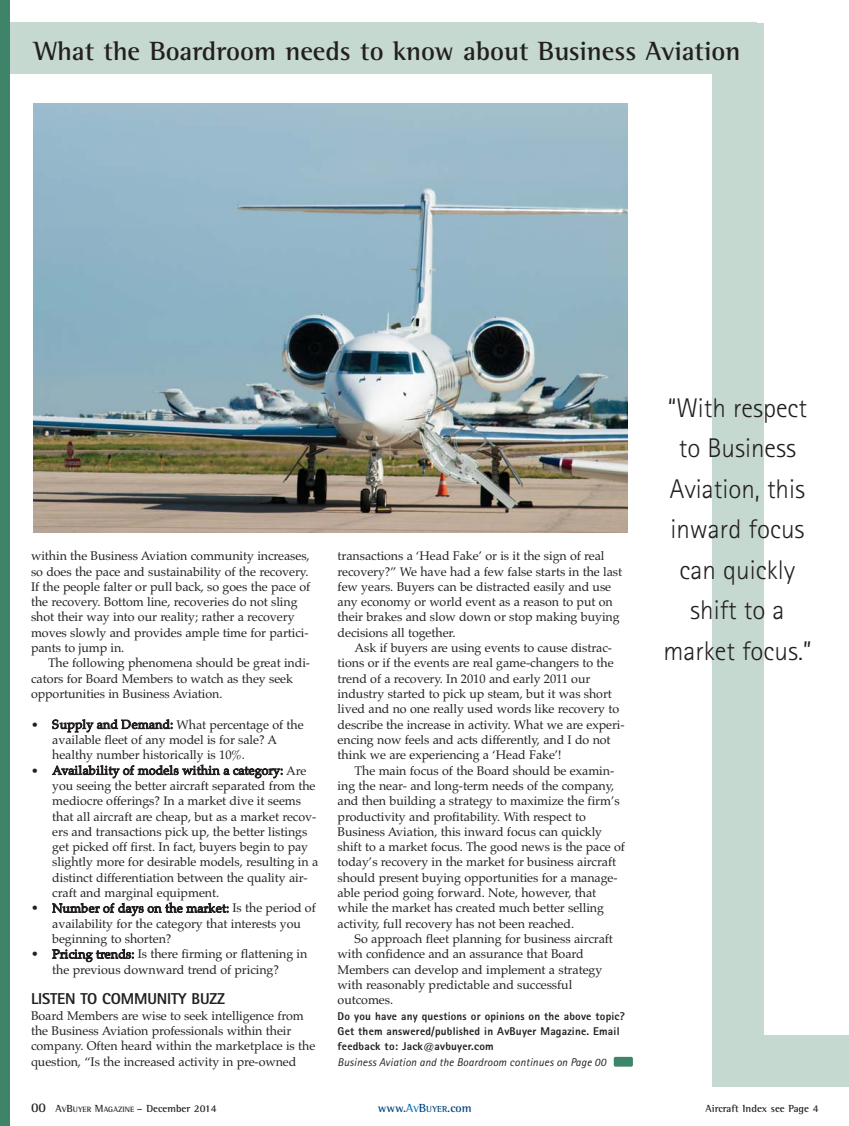
<style>
.page{position:relative;width:849px;height:1126px;background:#fff}
.page>*{position:absolute;margin:0;border:0;box-sizing:border-box;transform-origin:0 0}
.t1{font:300 27px/40.5px "Rotis Sans Serif";color:#231f20;text-align:center}
.t2{font:700 27px "Rotis Semi Serif";color:#231f20}
.t3{font:800 15.75px "Rotis Sans Serif";letter-spacing:-.01em;color:#231f20}
.t4{font:12.45px/15.3px "Palatino";letter-spacing:-.005em;color:#231f20}
.t5{font:700 12px "Rotis Semi Serif";color:#00467f}
.t6{font:800 11.25px/15.3px "Rotis Sans Serif";letter-spacing:.015em;color:#231f20}
.t7{font:italic 11.25px "Rotis Sans Serif";letter-spacing:.015em;color:#231f20}
.t8{font:700 10.5px "Rotis Semi Serif";color:#231f20}
.s1{font-size:13.5px}
.s2{font-size:7.8px}
.s3{color:#0070b9}
.s4{font-size:9px;color:#0070b9}
.s5{font-size:9px}
</style>
<div class="page">
<div style="left:713px;top:23px;width:51px;height:1062px;background:#c5d9d0"></div>
<div style="left:6px;top:23px;width:750px;height:51px;background:#c5d9d0"></div>
<div style="left:0;top:0;width:10px;height:1125px;background:#3d8469"></div>
<div style="left:614px;top:1056px;width:19px;height:10px;background:#3d8469;border-radius:2px"></div>
<div style="left:712px;top:1035px;width:137px;height:51px;background:#c5d9d0"></div>
<img style="left:33px;top:103px;width:595px;height:429px">
<h1 class="t2" style="left:34px;top:41px;width:708px">What the Boardroom needs to know about Business Aviation</h1>
<p class="t4" style="left:31px;top:549px;width:281px">within the Business Aviation community increases, so does the pace and sustainability of the recovery.<br>If the people falter or pull back, so goes the pace of the recovery. Bottom line, recoveries do not sling shot their way into our reality; rather a recovery moves slowly and provides ample time for partici&shy;pants to jump in.</p>
<p class="t4" style="left:31px;top:656px;width:280px;text-indent:17px">The following phenomena should be great indi&shy;cators for Board Members to watch as they seek opportunities in Business Aviation.</p>
<p class="t4" style="left:52px;top:718px;width:253px;text-indent:-21px">• Supply and Demand: What percentage of the available fleet of any model is for sale? A healthy number historically is 10%.</p>
<p class="t4" style="left:52px;top:763px;width:267px;text-indent:-21px">• Availability of models within a category: Are you seeing the better aircraft separated from the mediocre offerings? In a market dive it seems that all aircraft are cheap, but as a market recov&shy;ers and transactions pick up, the better listings get picked off first. In fact, buyers begin to pay slightly more for desirable models, resulting in a distinct differentiation between the quality air&shy;craft and marginal equipment.</p>
<p class="t4" style="left:52px;top:901px;width:265px;text-indent:-21px">• Number of days on the market: Is the period of availability for the category that interests you beginning to shorten?</p>
<p class="t4" style="left:31px;top:947px;width:278px;text-align:center">• Pricing trends: Is there firming or flattening in the previous downward trend of pricing?</p>
<p class="t3" style="left:31px;top:993px;width:195px">LISTEN TO COMMUNITY BUZZ</p>
<p class="t4" style="left:31px;top:1008px;width:286px">Board Members are wise to seek intelligence from the Business Aviation professionals within their company. Often heard within the marketplace is the question, “Is the increased activity in pre-owned</p>
<p class="t4" style="left:338px;top:549px;width:286px">transactions a ‘Head Fake’ or is it the sign of real recovery?” We have had a few false starts in the last few years. Buyers can be distracted easily and use any economy or world event as a reason to put on their brakes and slow down or stop making buying decisions all together.</p>
<p class="t4" style="left:338px;top:641px;width:288px;text-indent:17px">Ask if buyers are using events to cause distrac&shy;tions or if the events are real game-changers to the trend of a recovery. In 2010 and early 2011 our industry started to pick up steam, but it was short lived and no one really used words like recovery to describe the increase in activity. What we are experi&shy;encing now feels and acts differently, and I do not think we are experiencing a ‘Head Fake’!</p>
<p class="t4" style="left:338px;top:763px;width:289px;text-indent:17px">The main focus of the Board should be examin&shy;ing the near- and long-term needs of the company, and then building a strategy to maximize the firm’s productivity and profitability. With respect to Business Aviation, this inward focus can quickly shift to a market focus. The good news is the pace of today’s recovery in the market for business aircraft should present buying opportunities for a manage&shy;able period going forward. Note, however, that while the market has created much better selling activity, full recovery has not been reached.</p>
<p class="t4" style="left:338px;top:932px;width:277px;text-indent:17px">So approach fleet planning for business aircraft with confidence and an assurance that Board Members can develop and implement a strategy with reasonably predictable and successful outcomes.</p>
<p class="t6" style="left:338px;top:1008px;width:289px">Do you have any questions or opinions on the above topic?<br>Get them answered/published in AvBuyer Magazine. Email feedback to: Jack@avbuyer.com</p>
<p class="t7" style="left:338px;top:1057px;width:270px">Business Aviation and the Boardroom continues on Page 00</p>
<h1 class="t1" style="left:663px;top:390px;width:150px">“With respect to Business<br>Aviation, this inward focus can quickly shift to a market focus.”</h1>
<p class="t8" style="left:31px;top:1104px;width:187px"><span class="s1">00</span> A<span class="s2">V</span>B<span class="s2">UYER</span> M<span class="s2">AGAZINE</span> – December 2014</p>
<p class="t5" style="left:378px;top:1103px;width:95px">www.<span class="s3">A</span><span class="s4">V</span>B<span class="s5">UYER</span>.com</p>
<p class="t8" style="left:705px;top:1104px;width:114px">Aircraft Index see Page 4</p>
</div>
